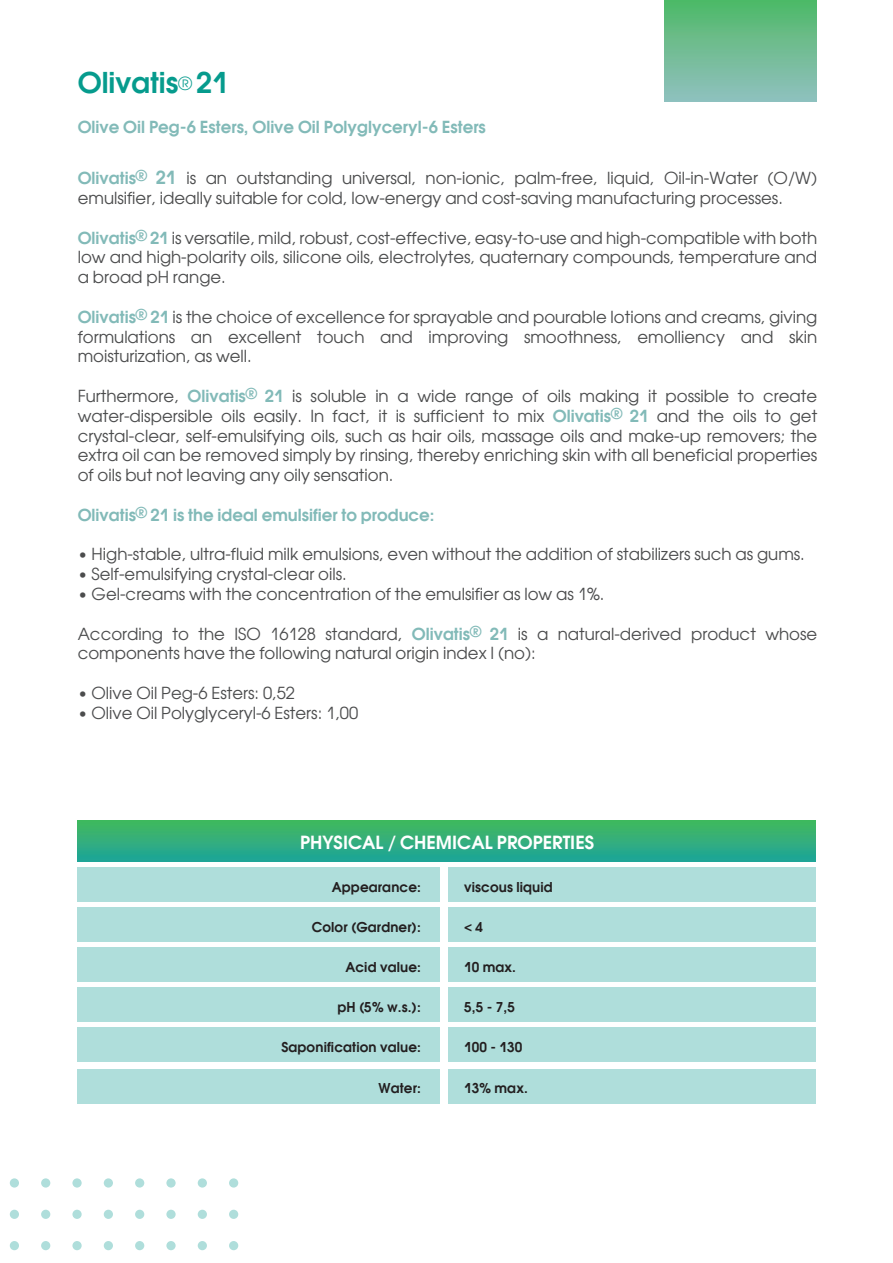
<style>
.page{position:relative;width:893px;height:1263px;background:#fff}
.page>*{position:absolute;margin:0;border:0;box-sizing:border-box;transform-origin:0 0}
.t1{font:700 28.5px "Avant Garde Gothic C";color:#069b8d}
.t2{font:700 18px "Avant Garde Gothic C";color:#fff}
.t3{font:16.5px/19.8px "Avant Garde Gothic C";color:#4b4c4d;text-align:justify}
.t4{font:700 16.5px "Avant Garde Gothic C";color:#82bab8}
.t5{font:700 13.5px "Avant Garde Gothic C";letter-spacing:.01em;color:#231f20}
.s1{font-weight:400;font-size:18px}
.s2{font-weight:700;color:#82bab8}
.s3{font-weight:700;font-size:18px;color:#82bab8}
</style>
<div class="page">
<div style="left:664px;top:0;width:152px;height:101px;background:linear-gradient(to bottom,#4fb967,#91c1bf)"></div>
<div style="left:77px;top:820px;width:739px;height:41px;background:linear-gradient(to bottom,#44b95d,#1fa499)"></div>
<div style="left:77px;top:868px;width:363px;height:34px;background:#afdedb"></div>
<div style="left:77px;top:908px;width:363px;height:34px;background:#afdedb"></div>
<div style="left:77px;top:947px;width:363px;height:35px;background:#afdedb"></div>
<div style="left:77px;top:987px;width:363px;height:35px;background:#afdedb"></div>
<div style="left:77px;top:1027px;width:363px;height:35px;background:#afdedb"></div>
<div style="left:449px;top:868px;width:367px;height:34px;background:#afdedb"></div>
<div style="left:449px;top:908px;width:367px;height:34px;background:#afdedb"></div>
<div style="left:449px;top:947px;width:367px;height:35px;background:#afdedb"></div>
<div style="left:449px;top:987px;width:367px;height:35px;background:#afdedb"></div>
<div style="left:449px;top:1027px;width:367px;height:35px;background:#afdedb"></div>
<div style="left:77px;top:1069px;width:363px;height:34px;background:#afdedb"></div>
<div style="left:449px;top:1069px;width:367px;height:34px;background:#afdedb"></div>
<div style="left:229px;top:1241px;width:9px;height:9px;background:#afdedb;border-radius:50%"></div>
<div style="left:198px;top:1241px;width:9px;height:9px;background:#afdedb;border-radius:50%"></div>
<div style="left:166px;top:1241px;width:10px;height:9px;background:#afdedb;border-radius:50%"></div>
<div style="left:135px;top:1241px;width:9px;height:9px;background:#afdedb;border-radius:50%"></div>
<div style="left:104px;top:1241px;width:9px;height:9px;background:#afdedb;border-radius:50%"></div>
<div style="left:72px;top:1241px;width:10px;height:9px;background:#afdedb;border-radius:50%"></div>
<div style="left:41px;top:1241px;width:9px;height:9px;background:#afdedb;border-radius:50%"></div>
<div style="left:10px;top:1241px;width:9px;height:9px;background:#afdedb;border-radius:50%"></div>
<div style="left:229px;top:1210px;width:9px;height:9px;background:#afdedb;border-radius:50%"></div>
<div style="left:198px;top:1210px;width:9px;height:9px;background:#afdedb;border-radius:50%"></div>
<div style="left:166px;top:1210px;width:10px;height:9px;background:#afdedb;border-radius:50%"></div>
<div style="left:135px;top:1210px;width:9px;height:9px;background:#afdedb;border-radius:50%"></div>
<div style="left:104px;top:1210px;width:9px;height:9px;background:#afdedb;border-radius:50%"></div>
<div style="left:72px;top:1210px;width:10px;height:9px;background:#afdedb;border-radius:50%"></div>
<div style="left:41px;top:1210px;width:9px;height:9px;background:#afdedb;border-radius:50%"></div>
<div style="left:10px;top:1210px;width:9px;height:9px;background:#afdedb;border-radius:50%"></div>
<div style="left:229px;top:1178px;width:9px;height:9px;background:#afdedb;border-radius:50%"></div>
<div style="left:198px;top:1178px;width:9px;height:9px;background:#afdedb;border-radius:50%"></div>
<div style="left:166px;top:1178px;width:10px;height:9px;background:#afdedb;border-radius:50%"></div>
<div style="left:135px;top:1178px;width:9px;height:9px;background:#afdedb;border-radius:50%"></div>
<div style="left:104px;top:1178px;width:9px;height:9px;background:#afdedb;border-radius:50%"></div>
<div style="left:72px;top:1178px;width:10px;height:9px;background:#afdedb;border-radius:50%"></div>
<div style="left:41px;top:1178px;width:9px;height:9px;background:#afdedb;border-radius:50%"></div>
<div style="left:10px;top:1178px;width:9px;height:9px;background:#afdedb;border-radius:50%"></div>
<h1 class="t1" style="left:78px;top:65px;width:152px">Olivatis<span class="s1">®</span> 21</h1>
<p class="t4" style="left:78px;top:117px;width:410px">Olive Oil Peg-6 Esters, Olive Oil Polyglyceryl-6 Esters</p>
<p class="t3" style="left:78px;top:168px;width:741px"><span class="s2">Olivatis</span><sup>®</sup> <span class="s3">21</span> is an outstanding universal, non-ionic, palm-free, liquid, Oil-in-Water (O/W) emulsifier, ideally suitable for cold, low-energy and cost-saving manufacturing processes.</p>
<p class="t3" style="left:78px;top:228px;width:741px"><span class="s2">Olivatis</span><sup>®</sup> <span class="s2">21</span> is versatile, mild, robust, cost-effective, easy-to-use and high-compatible with both low and high-polarity oils, silicone oils, electrolytes, quaternary compounds, temperature and a broad pH range.</p>
<p class="t3" style="left:78px;top:307px;width:741px"><span class="s2">Olivatis</span><sup>®</sup> <span class="s2">21</span> is the choice of excellence for sprayable and pourable lotions and creams, giving formulations an excellent touch and improving smoothness, emolliency and skin moisturization, as well.</p>
<p class="t3" style="left:78px;top:386px;width:741px">Furthermore, <span class="s2">Olivatis</span><sup>®</sup> <span class="s2">21</span> is soluble in a wide range of oils making it possible to create water-dispersible oils easily. In fact, it is sufficient to mix <span class="s2">Olivatis</span><sup>®</sup> <span class="s2">21</span> and the oils to get crystal-clear, self-emulsifying oils, such as hair oils, massage oils and make-up removers; the extra oil can be removed simply by rinsing, thereby enriching skin with all beneficial properties of oils but not leaving any oily sensation.</p>
<p class="t4" style="left:78px;top:505px;width:358px">Olivatis<sup>®</sup> 21 is the ideal emulsifier to produce:</p>
<p class="t3" style="left:78px;top:544px;width:729px">• High-stable, ultra-fluid milk emulsions, even without the addition of stabilizers such as gums.</p>
<p class="t3" style="left:78px;top:564px;width:270px">• Self-emulsifying crystal-clear oils.</p>
<p class="t3" style="left:78px;top:584px;width:528px">• Gel-creams with the concentration of the emulsifier as low as 1%.</p>
<p class="t3" style="left:78px;top:624px;width:741px">According to the ISO 16128 standard, <span class="s2">Olivatis</span><sup>®</sup> <span class="s2">21</span> is a natural-derived product whose components have the following natural origin index I (no):</p>
<p class="t3" style="left:78px;top:683px;width:219px">• Olive Oil Peg-6 Esters: 0,52</p>
<p class="t3" style="left:78px;top:703px;width:282px">• Olive Oil Polyglyceryl-6 Esters: 1,00</p>
<p class="t2" style="left:300px;top:832px;width:296px">PHYSICAL / CHEMICAL PROPERTIES</p>
<p class="t5" style="left:332px;top:879px;width:91px">Appearance:</p>
<p class="t5" style="left:312px;top:919px;width:111px">Color (Gardner):</p>
<p class="t5" style="left:345px;top:959px;width:77px">Acid value:</p>
<p class="t5" style="left:337px;top:999px;width:85px">pH (5% w.s.):</p>
<p class="t5" style="left:281px;top:1038px;width:141px">Saponification value:</p>
<p class="t5" style="left:464px;top:879px;width:90px">viscous liquid</p>
<p class="t5" style="left:464px;top:919px;width:21px">&lt; 4</p>
<p class="t5" style="left:464px;top:959px;width:54px">10 max.</p>
<p class="t5" style="left:464px;top:999px;width:52px">5,5 - 7,5</p>
<p class="t5" style="left:464px;top:1038px;width:60px">100 - 130</p>
<p class="t5" style="left:378px;top:1080px;width:44px">Water:</p>
<p class="t5" style="left:464px;top:1080px;width:65px">13% max.</p>
</div>
